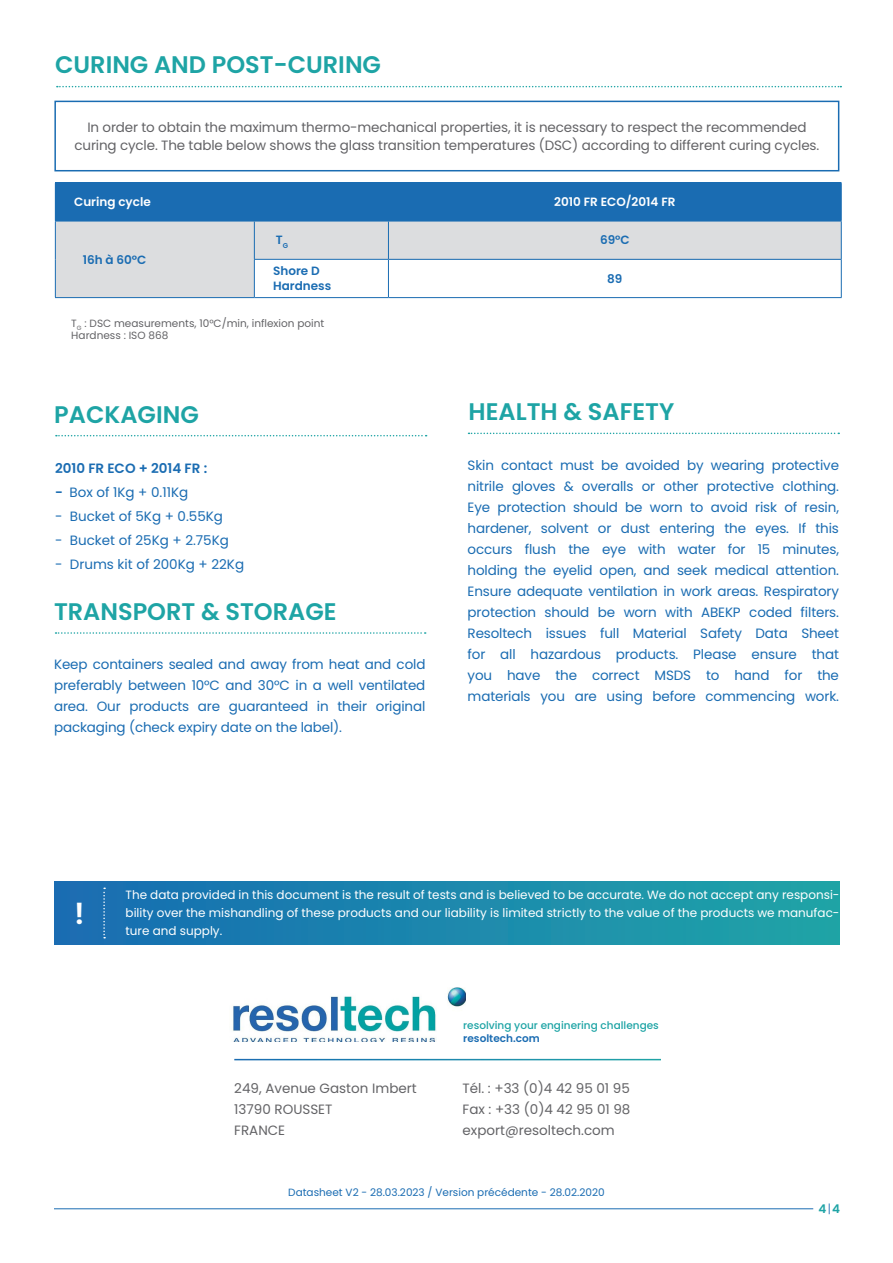
<style>
.page{position:relative;width:893px;height:1263px;background:#fff}
.page>*{position:absolute;margin:0;border:0;box-sizing:border-box;transform-origin:0 0}
.t1{font:600 30px "Poppins";color:#fff}
.t2{font:600 24px "Poppins";color:#1ea4a5}
.t3{font:13.5px/21px "Poppins";letter-spacing:-.01em;color:#1a6cb2;text-align:justify}
.t4{font:13.5px/21px "Poppins";letter-spacing:-.01em;color:#636366}
.t5{font:600 13.5px "Poppins";color:#1a6cb2}
.t6{font:12px/18px "Poppins";color:#fff;text-align:justify}
.t7{font:600 12px "Poppins";color:#1a6cb2}
.t8{font:600 12px "Poppins";color:#fff}
.t9{font:600 12px "Poppins";color:#1ea4a5}
.t10{font:10.5px "Poppins";color:#636366}
.t11{font:10.5px "Poppins";color:#1a6cb2}
.t12{font:500 10.5px "Poppins";color:#1ea4a5}
.t13{font:600 10.5px "Poppins";color:#1a6cb2}
.s1{font-weight:600}
.s2{font-weight:300;color:#1a6cb2}
</style>
<div class="page">
<hr style="left:54px;top:1208px;width:759px;height:1px;background:#1a6cb2">
<svg style="left:56px;top:435px;width:371px;height:1px"></svg>
<img style="left:233px;top:988px;width:233px;height:53px">
<svg style="left:56px;top:632px;width:370px;height:2px"></svg>
<svg style="left:468px;top:433px;width:371px;height:1px"></svg>
<div style="left:55px;top:881px;width:784px;height:64px;background:linear-gradient(to right,#176cb2,#20a4a7)"></div>
<svg style="left:103px;top:887px;width:2px;height:51px"></svg>
<svg style="left:57px;top:86px;width:784px;height:1px"></svg>
<div style="left:55px;top:183px;width:333px;height:38px;background:#1a6cb2"></div>
<div style="left:388px;top:183px;width:453px;height:38px;background:#1a6cb2"></div>
<div style="left:56px;top:222px;width:332px;height:75px;background:#dcdddf"></div>
<div style="left:388px;top:221px;width:453px;height:38px;background:#dcdddf"></div>
<div style="left:254px;top:259px;width:134px;height:39px;background:#fff"></div>
<hr style="left:55px;top:182px;width:199px;height:1px;background:#1a6cb2">
<hr style="left:254px;top:182px;width:134px;height:1px;background:#1a6cb2">
<hr style="left:388px;top:182px;width:454px;height:1px;background:#1a6cb2">
<hr style="left:841px;top:183px;width:1px;height:38px;background:#1a6cb2">
<hr style="left:55px;top:221px;width:199px;height:1px;background:#1a6cb2">
<hr style="left:55px;top:221px;width:1px;height:38px;background:#1a6cb2">
<hr style="left:254px;top:221px;width:134px;height:1px;background:#1a6cb2">
<hr style="left:254px;top:221px;width:1px;height:38px;background:#1a6cb2">
<hr style="left:388px;top:221px;width:454px;height:1px;background:#1a6cb2">
<hr style="left:388px;top:221px;width:1px;height:38px;background:#1a6cb2">
<hr style="left:841px;top:221px;width:1px;height:38px;background:#1a6cb2">
<hr style="left:55px;top:259px;width:1px;height:38px;background:#1a6cb2">
<hr style="left:254px;top:259px;width:134px;height:1px;background:#1a6cb2">
<hr style="left:254px;top:260px;width:1px;height:37px;background:#1a6cb2">
<hr style="left:388px;top:259px;width:454px;height:1px;background:#1a6cb2">
<hr style="left:388px;top:260px;width:1px;height:37px;background:#1a6cb2">
<hr style="left:841px;top:260px;width:1px;height:37px;background:#1a6cb2">
<hr style="left:55px;top:297px;width:199px;height:1px;background:#1a6cb2">
<hr style="left:254px;top:297px;width:134px;height:1px;background:#1a6cb2">
<hr style="left:388px;top:297px;width:454px;height:1px;background:#1a6cb2">
<div style="left:54px;top:101px;width:785px;height:70px;border:2px solid #1a6cb2"></div>
<p class="t2" style="left:55px;top:51px;width:327px">CURING AND POST-CURING</p>
<p class="t4" style="left:74px;top:118px;width:746px;line-height:18px;text-align:center">In order to obtain the maximum thermo-mechanical properties, it is necessary to respect the recommended curing cycle. The table below shows the glass transition temperatures (DSC) according to different curing cycles.</p>
<p class="t8" style="left:74px;top:195px;width:78px">Curing cycle</p>
<p class="t8" style="left:554px;top:195px;width:123px">2010 FR ECO/2014 FR</p>
<p class="t7" style="left:83px;top:252px;width:65px">16h à 60°C</p>
<p class="t7" style="left:276px;top:233px;width:14px">T<sub>G</sub></p>
<p class="t7" style="left:600px;top:233px;width:31px">69°C</p>
<p class="t7" style="left:273px;top:264px;width:48px">Shore D</p>
<p class="t7" style="left:273px;top:279px;width:60px">Hardness</p>
<p class="t7" style="left:607px;top:271px;width:17px">89</p>
<p class="t10" style="left:71px;top:317px;width:255px">T<sub>G</sub> : DSC measurements, 10°C/min, inflexion point</p>
<p class="t10" style="left:71px;top:330px;width:99px">Hardness : ISO 868</p>
<p class="t2" style="left:54px;top:400px;width:146px">PACKAGING</p>
<p class="t5" style="left:55px;top:460px;width:154px">2010 FR ECO + 2014 FR :</p>
<p class="t3" style="left:55px;top:482px;width:135px"><span class="s1">-</span> Box of 1Kg + 0.11Kg</p>
<p class="t3" style="left:55px;top:506px;width:169px">- Bucket of 5Kg + 0.55Kg</p>
<p class="t3" style="left:55px;top:530px;width:175px">- Bucket of 25Kg + 2.75Kg</p>
<p class="t3" style="left:55px;top:554px;width:190px">- Drums kit of 200Kg + 22Kg</p>
<p class="t2" style="left:54px;top:598px;width:284px">TRANSPORT &amp; STORAGE</p>
<p class="t3" style="left:54px;top:654px;width:373px">Keep containers sealed and away from heat and cold preferably between 10°C and 30°C in a well ventilated area. Our products are guaranteed in their original packaging (check expiry date on the label).</p>
<p class="t2" style="left:468px;top:398px;width:207px">HEALTH &amp; SAFETY</p>
<p class="t3" style="left:468px;top:454px;width:373px">Skin contact must be avoided by wearing protective nitrile gloves &amp; overalls or other protective clothing.</p>
<p class="t3" style="left:468px;top:496px;width:373px">Eye protection should be worn to avoid risk of resin, hardener, solvent or dust entering the eyes. If this occurs flush the eye with water for 15 minutes, holding the eyelid open, and seek medical attention.</p>
<p class="t3" style="left:468px;top:580px;width:373px">Ensure adequate ventilation in work areas. Respiratory protection should be worn with ABEKP coded filters.</p>
<p class="t3" style="left:468px;top:622px;width:373px">Resoltech issues full Material Safety Data Sheet for all hazardous products. Please ensure that you have the correct MSDS to hand for the materials you are using before commencing work.</p>
<p class="t1" style="left:74px;top:895px;width:12px">!</p>
<p class="t6" style="left:126px;top:886px;width:715px">The data provided in this document is the result of tests and is believed to be accurate. We do not accept any responsi&shy;bility over the mishandling of these products and our liability is limited strictly to the value of the products we manufac&shy;ture and supply.</p>
<p class="t4" style="left:234px;top:1077px;width:184px">249, Avenue Gaston Imbert<br>13790 ROUSSET</p>
<p class="t4" style="left:234px;top:1119px;width:52px">FRANCE</p>
<p class="t12" style="left:463px;top:1019px;width:197px">resolving your enginering challenges</p>
<p class="t13" style="left:463px;top:1032px;width:78px">resoltech.com</p>
<p class="t4" style="left:462px;top:1077px;width:169px">Tél. : +33 (0)4 42 95 01 95<br>Fax : +33 (0)4 42 95 01 98</p>
<p class="t4" style="left:462px;top:1119px;width:154px">export@resoltech.com</p>
<p class="t11" style="left:288px;top:1186px;width:318px">Datasheet V2 - 28.03.2023 / Version précédente - 28.02.2020</p>
<p class="t9" style="left:819px;top:1202px;width:23px">4<span class="s2">|</span>4</p>
</div>
